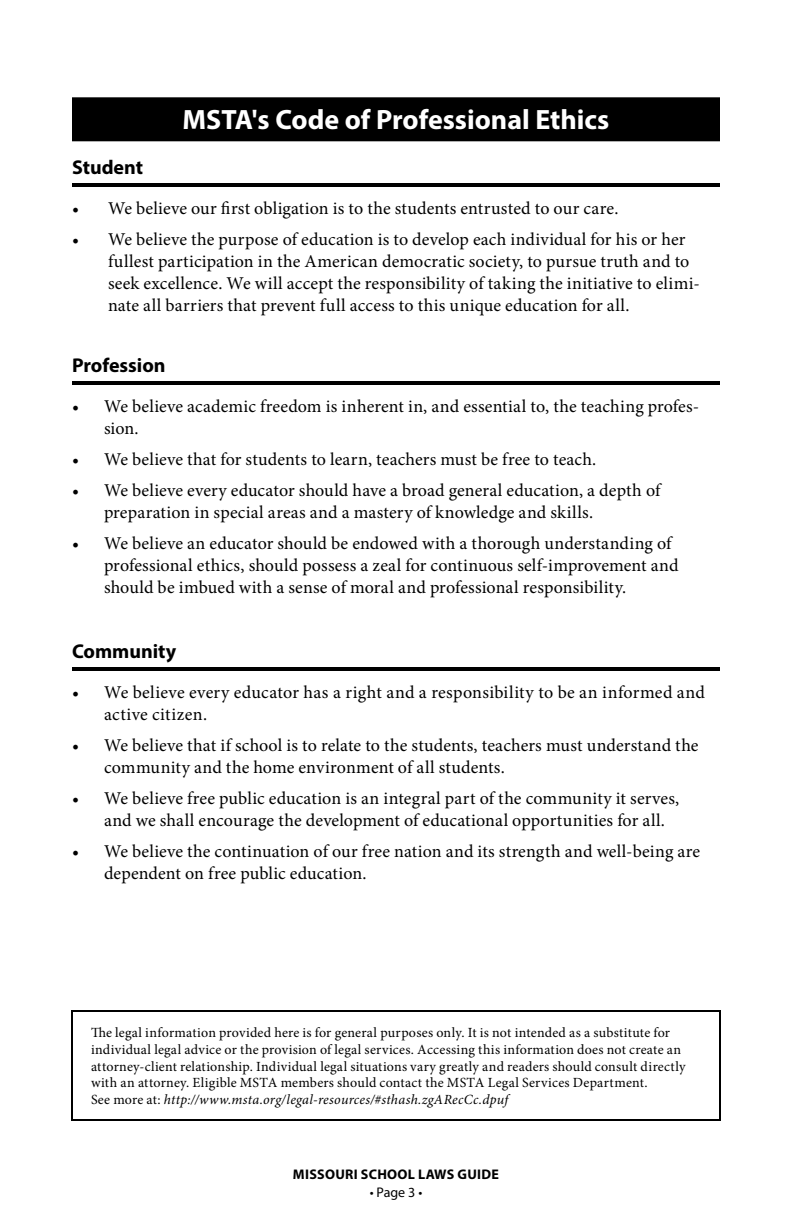
<style>
.page{position:relative;width:792px;height:1224px;background:#fff}
.page>*{position:absolute;margin:0;border:0;box-sizing:border-box;transform-origin:0 0}
.t1{font:700 28px "Myriad Pro";color:#fff}
.t2{font:700 20px "Myriad Pro";color:#000}
.t3{font:18px/22px "Minion Pro";letter-spacing:.005em;color:#000}
.t4{font:14px/16.8px "Minion Pro";letter-spacing:.015em;color:#000}
.t5{font:700 14px "Myriad Pro";letter-spacing:.02em;color:#000}
.t6{font:14px "Myriad Pro";color:#000}
.s1{font-style:italic}
</style>
<div class="page">
<div style="left:72px;top:97px;width:648px;height:44px;background:#000"></div>
<hr style="left:72px;top:183px;width:648px;height:4px;background:#000">
<hr style="left:72px;top:381px;width:648px;height:4px;background:#000">
<hr style="left:72px;top:667px;width:648px;height:4px;background:#000">
<div style="left:71px;top:1010px;width:650px;height:111px;border:2px solid #000"></div>
<h1 class="t1" style="left:183px;top:101px;width:428px">MSTA's Code of Professional Ethics</h1>
<p class="t2" style="left:72px;top:154px;width:73px">Student</p>
<p class="t3" style="left:72px;top:197px;width:548px">• We believe our first obligation is to the students entrusted to our care.</p>
<p class="t3" style="left:108px;top:228px;width:594px;text-indent:-36px">• We believe the purpose of education is to develop each individual for his or her fullest participation in the American democratic society, to pursue truth and to seek excellence. We will accept the responsibility of taking the initiative to elimi&shy;nate all barriers that prevent full access to this unique education for all.</p>
<p class="t2" style="left:72px;top:352px;width:95px">Profession</p>
<p class="t3" style="left:104px;top:395px;width:597px;text-indent:-32px">• We believe academic freedom is inherent in, and essential to, the teaching profes&shy;sion.</p>
<p class="t3" style="left:72px;top:448px;width:526px">• We believe that for students to learn, teachers must be free to teach.</p>
<p class="t3" style="left:104px;top:479px;width:558px;text-indent:-32px">• We believe every educator should have a broad general education, a depth of preparation in special areas and a mastery of knowledge and skills.</p>
<p class="t3" style="left:104px;top:532px;width:576px;text-indent:-32px">• We believe an educator should be endowed with a thorough understanding of professional ethics, should possess a zeal for continuous self-improvement and should be imbued with a sense of moral and professional responsibility.</p>
<p class="t2" style="left:72px;top:638px;width:106px">Community</p>
<p class="t3" style="left:104px;top:681px;width:603px;text-indent:-32px">• We believe every educator has a right and a responsibility to be an informed and active citizen.</p>
<p class="t3" style="left:104px;top:734px;width:596px;text-indent:-32px">• We believe that if school is to relate to the students, teachers must understand the community and the home environment of all students.</p>
<p class="t3" style="left:104px;top:787px;width:577px;text-indent:-32px">• We believe free public education is an integral part of the community it serves, and we shall encourage the development of educational opportunities for all.</p>
<p class="t3" style="left:104px;top:840px;width:598px;text-indent:-32px">• We believe the continuation of our free nation and its strength and well-being are dependent on free public education.</p>
<p class="t4" style="left:91px;top:1024px;width:596px">The legal information provided here is for general purposes only. It is not intended as a substitute for individual legal advice or the provision of legal services. Accessing this information does not create an attorney-client relationship. Individual legal situations vary greatly and readers should consult directly with an attorney. Eligible MSTA members should contact the MSTA Legal Services Department.<br>See more at: <span class="s1">http://www.msta.org/legal-resources/#sthash.zgARecCc.dpuf</span></p>
<p class="t5" style="left:293px;top:1165px;width:208px">MISSOURI SCHOOL LAWS GUIDE</p>
<p class="t6" style="left:370px;top:1184px;width:54px">• Page 3 •</p>
</div>
